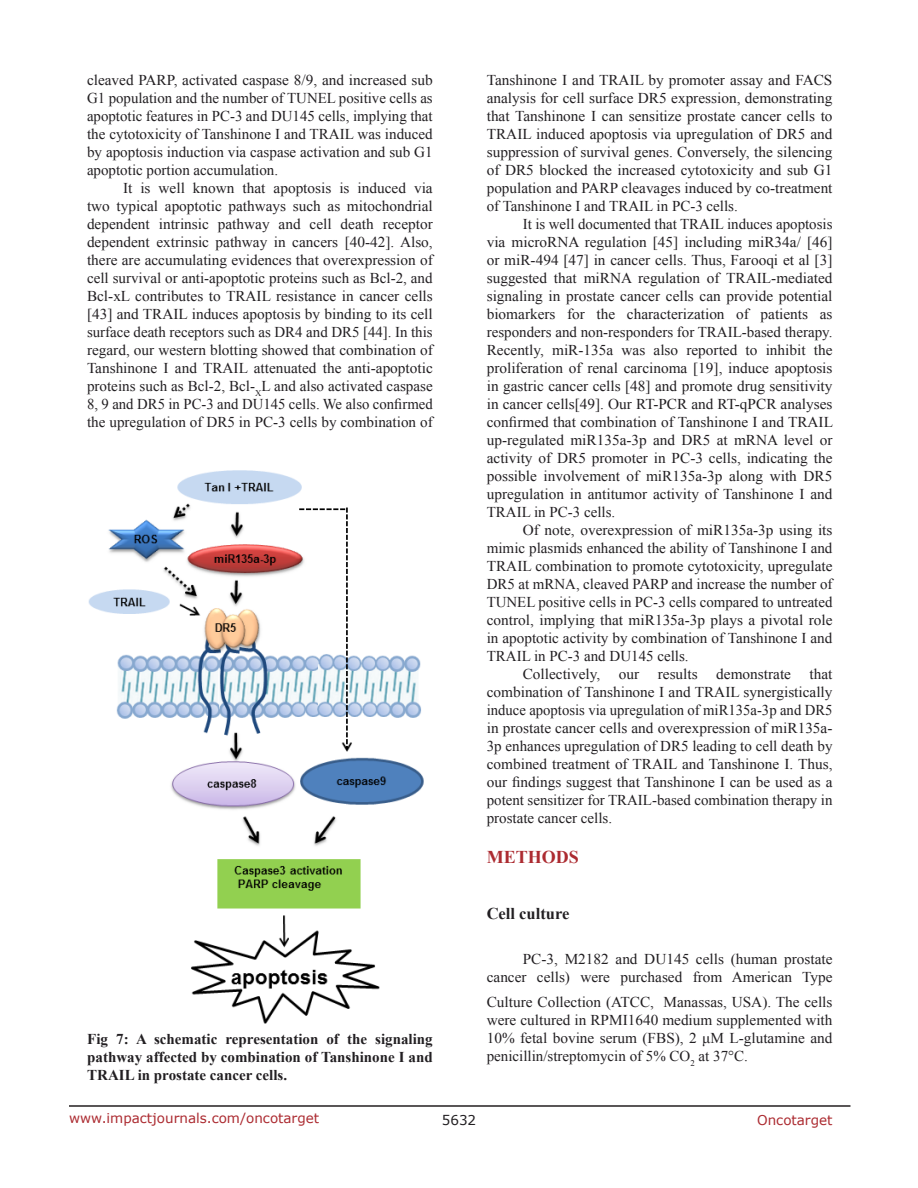
<style>
.page{position:relative;width:918px;height:1188px;background:#fff}
.page>*{position:absolute;margin:0;border:0;box-sizing:border-box;transform-origin:0 0}
.Heading{font:700 18px "Times New Roman";color:#ac2b31}
.SubHeading{font:700 16.5px "Times New Roman";color:#221f22}
.BodyText{font:15px/18px "Times New Roman";color:#221f22;text-align:justify}
.FigureText{font:700 15px/18px "Times New Roman";color:#221f22;text-align:justify}
.t1{font:13.5px "Verdana";color:#ac2b31}
.t2{font:13.5px "Verdana";color:#221f22}
.s1{color:#231f20}
</style>
<div class="page">
<hr style="left:69px;top:1105px;width:781px;height:2px;background:#231f20">
<img style="left:88px;top:470px;width:336px;height:554px">
<p class="BodyText" style="left:87px;top:71px;width:347px">cleaved PARP, activated caspase 8/9, and increased sub G1 population and the number of TUNEL positive cells as apoptotic features in PC-3 and DU145 cells, implying that the cytotoxicity of Tanshinone I and TRAIL was induced by apoptosis induction via caspase activation and sub G1 apoptotic portion accumulation.</p>
<p class="BodyText" style="left:87px;top:179px;width:347px;text-indent:36px">It is well known that apoptosis is induced via two typical apoptotic pathways such as mitochondrial dependent intrinsic pathway and cell death receptor dependent extrinsic pathway in cancers [40-42]. Also, there are accumulating evidences that overexpression of cell survival or anti-apoptotic proteins such as Bcl-2, and Bcl-xL contributes to TRAIL resistance in cancer cells [43] and TRAIL induces apoptosis by binding to its cell surface death receptors such as DR4 and DR5 [44]. In this regard, our western blotting showed that combination of Tanshinone I and TRAIL attenuated the anti-apoptotic proteins such as Bcl-2, Bcl-<sub>X</sub>L and also activated caspase 8, 9 and DR5 in PC-3 and DU145 cells. We also confirmed the upregulation of DR5 in PC-3 cells by combination of</p>
<p class="FigureText" style="left:87px;top:1029px;width:347px">Fig 7: A schematic representation of the signaling pathway affected by combination of Tanshinone I and TRAIL in prostate cancer cells.</p>
<p class="BodyText" style="left:487px;top:71px;width:347px">Tanshinone I and TRAIL by promoter assay and FACS analysis for cell surface DR5 expression, demonstrating that Tanshinone I can sensitize prostate cancer cells to TRAIL induced apoptosis via upregulation of DR5 and suppression of survival genes. Conversely, the silencing of DR5 blocked the increased cytotoxicity and sub G1 population and PARP cleavages induced by co-treatment of Tanshinone I and TRAIL in PC-3 cells.</p>
<p class="BodyText" style="left:487px;top:215px;width:348px;text-indent:36px">It is well documented that TRAIL induces apoptosis via microRNA regulation [45] including miR34a/ [46] or miR-494 [47] in cancer cells. Thus, Farooqi et al [3] suggested that miRNA regulation of TRAIL-mediated signaling in prostate cancer cells can provide potential biomarkers for the characterization of patients as responders and non-responders for TRAIL-based therapy.<br>Recently, miR-135a was also reported to inhibit the proliferation of renal carcinoma [19], induce apoptosis in gastric cancer cells [48] and promote drug sensitivity in cancer cells[49]. Our RT-PCR and RT-qPCR analyses confirmed that combination of Tanshinone I and TRAIL up-regulated miR135a-3p and DR5 at mRNA level or activity of DR5 promoter in PC-3 cells, indicating the possible involvement of miR135a-3p along with DR5 upregulation in antitumor activity of Tanshinone I and TRAIL in PC-3 cells.</p>
<p class="BodyText" style="left:487px;top:521px;width:347px;text-indent:36px">Of note, overexpression of miR135a-3p using its mimic plasmids enhanced the ability of Tanshinone I and TRAIL combination to promote cytotoxicity, upregulate DR5 at mRNA, cleaved PARP and increase the number of TUNEL positive cells in PC-3 cells compared to untreated control, implying that miR135a-3p plays a pivotal role in apoptotic activity by combination of Tanshinone I and TRAIL in PC-3 and DU145 cells.</p>
<p class="BodyText" style="left:487px;top:665px;width:347px;text-indent:36px">Collectively, our results demonstrate that combination of Tanshinone I and TRAIL synergistically induce apoptosis via upregulation of miR135a-3p and DR5 in prostate cancer cells and overexpression of miR135a-3p enhances upregulation of DR5 leading to cell death by combined treatment of TRAIL and Tanshinone I. Thus, our findings suggest that Tanshinone I can be used as a potent sensitizer for TRAIL-based combination therapy in prostate cancer cells.</p>
<p class="Heading" style="left:487px;top:845px;width:94px">METHODS</p>
<p class="SubHeading" style="left:487px;top:902px;width:84px">Cell culture</p>
<p class="BodyText" style="left:487px;top:950px;width:347px;text-align:right">PC-3, M2182 and DU145 cells (human prostate cancer cells) were purchased from American Type</p>
<p class="BodyText" style="left:487px;top:993px;width:347px">Culture Collection (ATCC, <span class="s1">Manassas, USA</span>). The cells were cultured in RPMI1640 medium supplemented with 10% fetal bovine serum (FBS), 2 μM L-glutamine and penicillin/streptomycin of 5% CO<sub>2</sub> at 37°C.</p>
<p class="t1" style="left:69px;top:1109px;width:252px">www.impactjournals.com/oncotarget</p>
<p class="t2" style="left:442px;top:1111px;width:36px">5632</p>
<p class="t1" style="left:757px;top:1111px;width:77px">Oncotarget</p>
</div>
